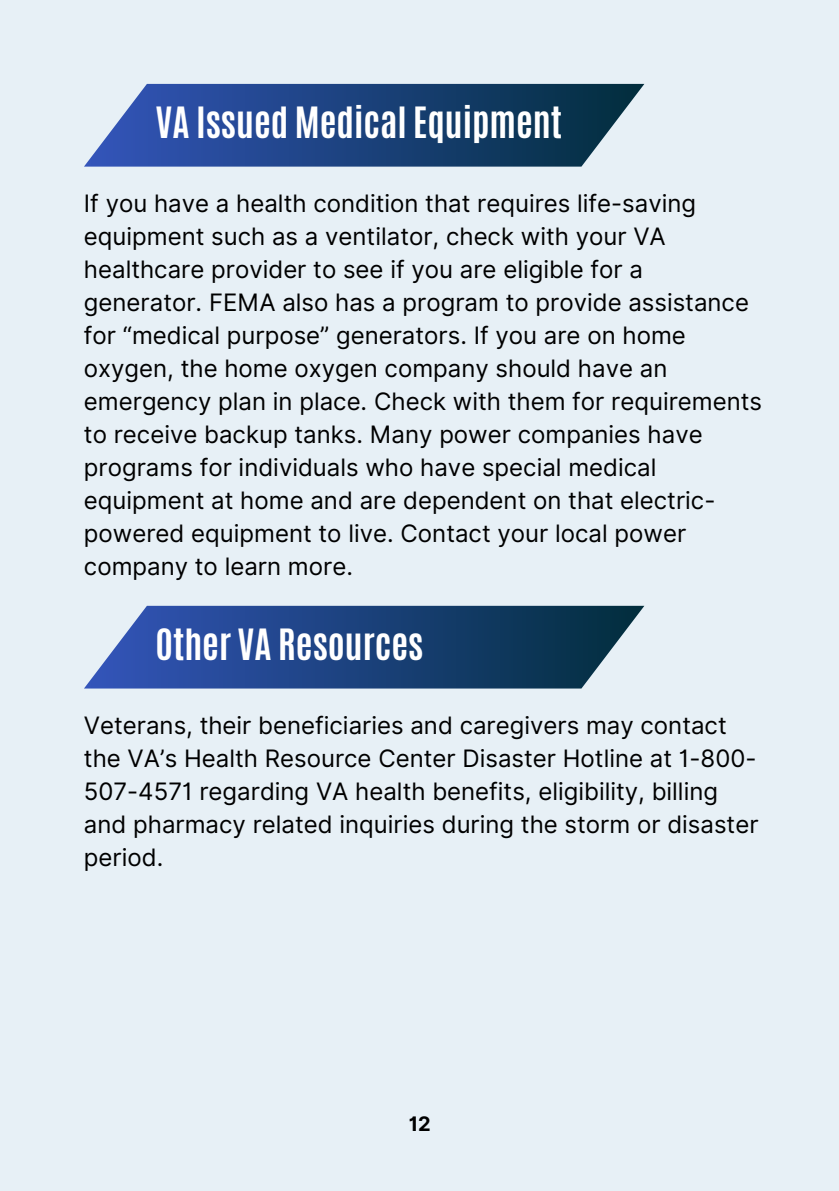
<style>
.page{position:relative;width:839px;height:1191px;background:#fff}
.page>*{position:absolute;margin:0;border:0;box-sizing:border-box;transform-origin:0 0}
.t1{font:700 36px "Antonio";color:#fff}
.t2{font:24px/33px "Inter";color:#000}
.t3{font:700 20px "Inter";color:#000}
</style>
<div class="page">
<div style="left:0;top:0;width:838px;height:1191px;background:#e7f0f6"></div>
<svg style="left:84px;top:84px;width:560px;height:83px;background:#325589"></svg>
<svg style="left:84px;top:606px;width:560px;height:83px;background:#325589"></svg>
<h1 class="t1" style="left:155px;top:97px;width:408px">VA Issued Medical Equipment</h1>
<p class="t2" style="left:84px;top:187px;width:613px">If you have a health condition that requires life-saving</p>
<p class="t2" style="left:84px;top:220px;width:679px">equipment such as a ventilator, check with your VA healthcare provider to see if you are eligible for a generator. FEMA also has a program to provide assistance for “medical purpose” generators. If you are on home oxygen, the home oxygen company should have an emergency plan in place. Check with them for requirements to receive backup tanks. Many power companies have programs for individuals who have special medical equipment at home and are dependent on that electric&shy;powered equipment to live. Contact your local power company to learn more.</p>
<h1 class="t1" style="left:155px;top:619px;width:269px">Other VA Resources</h1>
<p class="t2" style="left:84px;top:709px;width:676px">Veterans, their beneficiaries and caregivers may contact the VA’s Health Resource Center Disaster Hotline at 1-800- 507-4571 regarding VA health benefits, eligibility, billing and pharmacy related inquiries during the storm or disaster period.</p>
<p class="t3" style="left:408px;top:1112px;width:24px">12</p>
</div>
